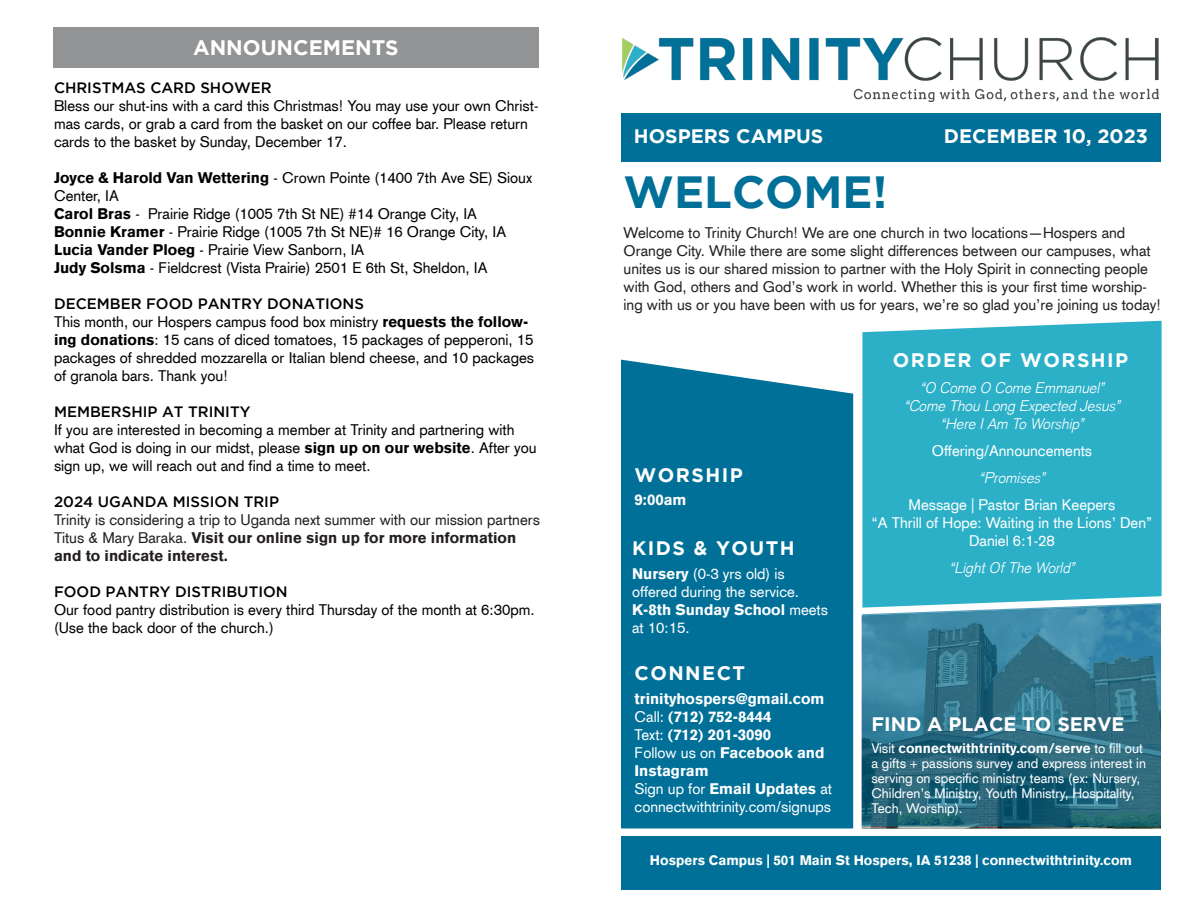
<style>
.page{position:relative;width:1188px;height:918px;background:#fff}
.page>*{position:absolute;margin:0;border:0;box-sizing:border-box;transform-origin:0 0}
.t1{font:700 45px "Gotham";color:#007098}
.t2{font:700 21px "Gotham";color:#fff}
.t3{font:700 19.5px "Gotham";color:#fff}
.t4{font:700 19.5px "Gotham";letter-spacing:.075em;color:#fff}
.t5{font:15px/18px "Akzidenz Grotesk CE";color:#000}
.t6{font:15px/18px "Akzidenz Grotesk CE";color:#231f20}
.t7{font:15px/18px "Akzidenz Grotesk CE";color:#fff}
.t8{font:900 15px "Akzidenz Grotesk CE";color:#fff}
.t9{font:500 15px "Gotham";color:#000}
.t10{font:italic 300 15px "Akzidenz Grotesk";color:#fff}
.t11{font:13.5px/15px "Akzidenz Grotesk CE";color:#fff}
.t12{font:900 13.5px "Akzidenz Grotesk CE";color:#fff}
.s1{font-weight:900}
.s2{font-weight:400}
</style>
<div class="page">
<div style="left:862px;top:321px;width:300px;height:282px;background:#2cb0c8"></div>
<div style="left:621px;top:360px;width:232px;height:468px;background:#007098"></div>
<svg style="left:862px;top:603px;width:299px;height:224px;background:#32748b"></svg>
<div style="left:53px;top:27px;width:486px;height:41px;background:#919394"></div>
<img style="left:622px;top:38px;width:536px;height:63px">
<div style="left:621px;top:113px;width:540px;height:49px;background:#007098"></div>
<div style="left:621px;top:836px;width:540px;height:54px;background:#007098"></div>
<p class="t2" style="left:193px;top:36px;width:207px">ANNOUNCEMENTS</p>
<p class="t9" style="left:54px;top:79px;width:219px">CHRISTMAS CARD SHOWER</p>
<p class="t5" style="left:54px;top:96px;width:486px">Bless our shut-ins with a card this Christmas! You may use your own Christ&shy;mas cards, or grab a card from the basket on our coffee bar. Please return cards to the basket by Sunday, December 17.</p>
<p class="t5" style="left:54px;top:168px;width:480px"><span class="s1">Joyce &amp; Harold Van Wettering</span> - Crown Pointe (1400 7th Ave SE) Sioux<br>Center, IA</p>
<p class="t5" style="left:54px;top:204px;width:424px"><span class="s1">Carol Bras</span> - Prairie Ridge (1005 7th St NE) #14 Orange City, IA</p>
<p class="t5" style="left:54px;top:222px;width:454px"><span class="s1">Bonnie Kramer</span> - Prairie Ridge (1005 7th St NE)# 16 Orange City, IA</p>
<p class="t5" style="left:54px;top:240px;width:312px"><span class="s1">Lucia Vander Ploeg</span> - Prairie View Sanborn, IA</p>
<p class="t5" style="left:54px;top:258px;width:435px"><span class="s1">Judy Solsma</span> - Fieldcrest (Vista Prairie) 2501 E 6th St, Sheldon, IA</p>
<p class="t9" style="left:54px;top:295px;width:312px">DECEMBER FOOD PANTRY DONATIONS</p>
<p class="t5" style="left:54px;top:312px;width:482px">This month, our Hospers campus food box ministry <span class="s1">requests the follow&shy;ing donations</span>: 15 cans of diced tomatoes, 15 packages of pepperoni, 15 packages of shredded mozzarella or Italian blend cheese, and 10 packages of granola bars. Thank you!</p>
<p class="t9" style="left:54px;top:403px;width:198px">MEMBERSHIP AT TRINITY</p>
<p class="t5" style="left:54px;top:420px;width:484px">If you are interested in becoming a member at Trinity and partnering with what God is doing in our midst, please <span class="s1">sign up on our website</span>. After you sign up, we will reach out and find a time to meet.</p>
<p class="t9" style="left:54px;top:493px;width:227px">2024 UGANDA MISSION TRIP</p>
<p class="t6" style="left:54px;top:510px;width:488px">Trinity is considering a trip to Uganda next summer with our mission partners<br>Titus &amp; Mary Baraka. <span class="s1">Visit our online sign up for more information and to indicate interest.</span></p>
<p class="t9" style="left:54px;top:583px;width:235px">FOOD PANTRY DISTRIBUTION</p>
<p class="t5" style="left:54px;top:600px;width:482px">Our food pantry distribution is every third Thursday of the month at 6:30pm. (Use the back door of the church.)</p>
<p class="t3" style="left:634px;top:125px;width:191px">HOSPERS CAMPUS</p>
<p class="t3" style="left:944px;top:125px;width:206px">DECEMBER 10, 2023</p>
<p class="t1" style="left:624px;top:166px;width:265px">WELCOME!</p>
<p class="t6" style="left:624px;top:224px;width:539px">Welcome to Trinity Church! We are one church in two locations—Hospers and Orange City. While there are some slight differences between our campuses, what unites us is our shared mission to partner with the Holy Spirit in connecting people with God, others and God’s work in world. Whether this is your first time worship&shy;ing with us or you have been with us for years, we’re so glad you’re joining us today!</p>
<p class="t4" style="left:635px;top:463px;width:110px">WORSHIP</p>
<p class="t8" style="left:635px;top:490px;width:53px">9:00am</p>
<p class="t4" style="left:632px;top:537px;width:164px">KIDS &amp; YOUTH</p>
<p class="t7" style="left:632px;top:564px;width:197px"><span class="s1">Nursery</span> (0-3 yrs old) is offered during the service.<br><span class="s1">K-8th Sunday School</span> meets at 10:15.</p>
<p class="t4" style="left:635px;top:662px;width:112px">CONNECT</p>
<p class="t8" style="left:635px;top:689px;width:191px">trinityhospers@gmail.com</p>
<p class="t8" style="left:635px;top:707px;width:139px"><span class="s2">Call:</span> (712) 752-8444</p>
<p class="t8" style="left:635px;top:725px;width:138px"><span class="s2">Text:</span> (712) 201-3090</p>
<p class="t8" style="left:635px;top:743px;width:192px"><span class="s2">Follow us on</span> Facebook and</p>
<p class="t8" style="left:635px;top:761px;width:76px">Instagram</p>
<p class="t8" style="left:635px;top:779px;width:199px"><span class="s2">Sign up for</span> Email Updates <span class="s2">at</span></p>
<p class="t7" style="left:635px;top:798px;width:198px">connectwithtrinity.com/signups</p>
<p class="t4" style="left:893px;top:349px;width:237px">ORDER OF WORSHIP</p>
<p class="t10" style="left:920px;top:379px;width:185px">“O Come O Come Emmanuel”</p>
<p class="t10" style="left:904px;top:397px;width:217px">“Come Thou Long Expected Jesus”</p>
<p class="t10" style="left:940px;top:415px;width:145px">“Here I Am To Worship”</p>
<p class="t7" style="left:932px;top:441px;width:162px">Offering/Announcements</p>
<p class="t10" style="left:979px;top:469px;width:67px">“Promises”</p>
<p class="t7" style="left:909px;top:495px;width:208px">Message | Pastor Brian Keepers</p>
<p class="t7" style="left:872px;top:513px;width:282px">“A Thrill of Hope: Waiting in the Lions’ Den”</p>
<p class="t7" style="left:969px;top:531px;width:87px">Daniel 6:1-28</p>
<p class="t10" style="left:949px;top:559px;width:127px">“Light Of The World”</p>
<p class="t3" style="left:871px;top:713px;width:255px">FIND A PLACE TO SERVE</p>
<p class="t11" style="left:871px;top:740px;width:276px">Visit <span class="s1">connectwithtrinity.com/serve</span> to fill out a gifts + passions survey and express interest in serving on specific ministry teams (ex: Nursery, Children’s Ministry, Youth Ministry, Hospitality, Tech, Worship).</p>
<p class="t12" style="left:650px;top:851px;width:484px">Hospers Campus | 501 Main St Hospers, IA 51238 | connectwithtrinity.com</p>
</div>
